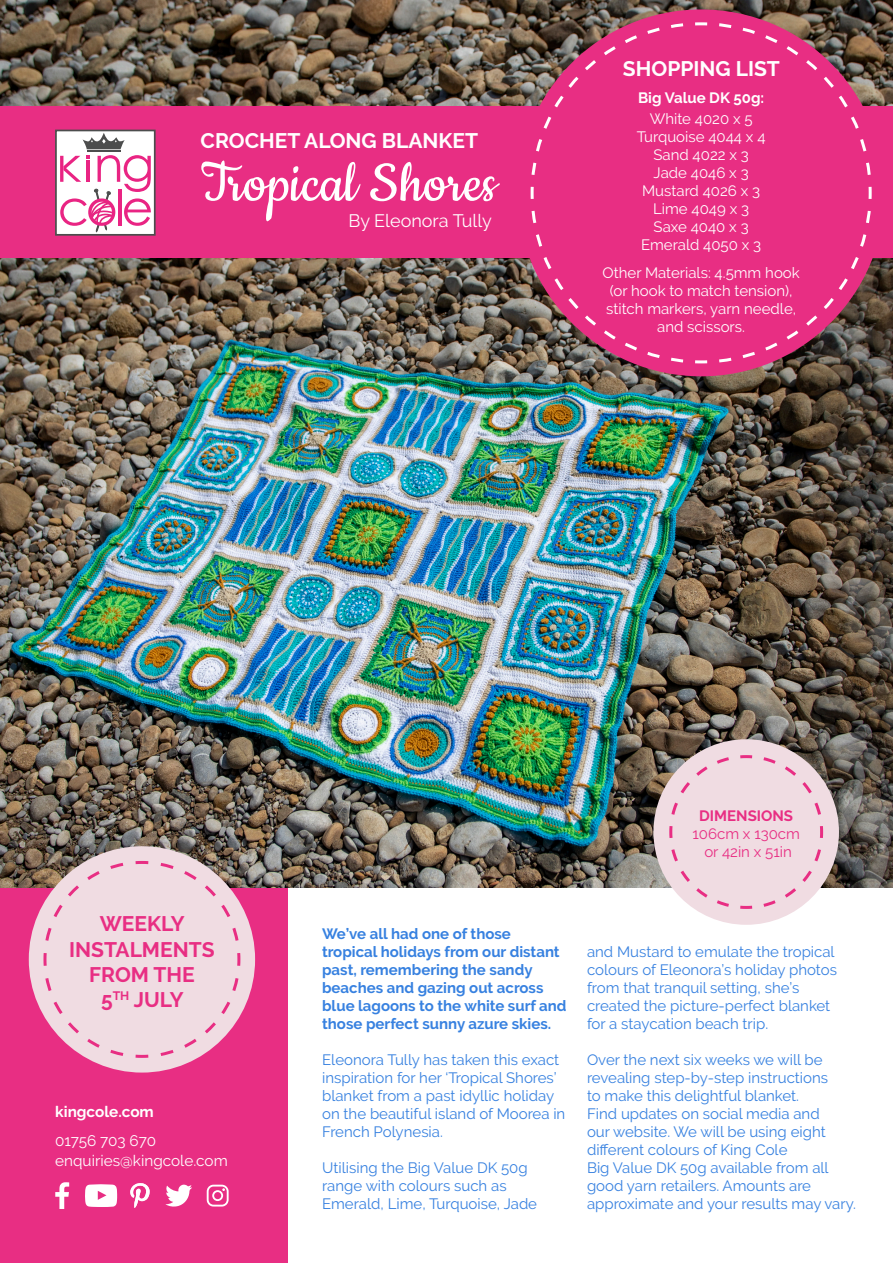
<style>
.page{position:relative;width:893px;height:1263px;background:#fff}
.page>*{position:absolute;margin:0;border:0;box-sizing:border-box;transform-origin:0 0}
.t1{font:64.5px "Cookie";color:#fff}
.t2{font:700 21px "Raleway";color:#fff}
.t3{font:700 21px/25.2px "Raleway";color:#e82e83;text-align:center}
.t4{font:18px "Raleway";color:#fff}
.t5{font:15.3px "Raleway";color:#fff}
.t6{font:700 15.3px "Raleway";color:#fff}
.t7{font:15px/18px "Raleway";color:#3781e0}
.t8{font:15px/18px "Raleway";color:#fff;text-align:center}
.t9{font:700 15px/18px "Raleway";color:#3781e0}
.t10{font:15px "Raleway";color:#e82e83}
.t11{font:700 15px "Raleway";color:#fff}
.t12{font:700 15px "Raleway";color:#e82e83}
</style>
<div class="page">
<div style="left:0;top:867px;width:287px;height:396px;background:#e82e83"></div>
<img style="left:0;top:0;width:893px;height:106px">
<img style="left:0;top:258px;width:893px;height:629px">
<div style="left:0;top:106px;width:893px;height:152px;background:#e82e83"></div>
<div style="left:56px;top:130px;width:99px;height:105px;background:#fff"></div>
<div style="left:55px;top:130px;width:101px;height:106px;border:2px solid #4c4d4d"></div>
<svg style="left:83px;top:133px;width:42px;height:16px"></svg>
<hr style="left:87px;top:151px;width:34px;height:1px;background:#4c4d4d">
<svg style="left:60px;top:155px;width:91px;height:78px"></svg>
<div style="left:653px;top:739px;width:186px;height:186px;background:#f0dce2;border-radius:50%"></div>
<svg style="left:668px;top:754px;width:157px;height:156px"></svg>
<div style="left:518px;top:9px;width:366px;height:367px;background:#e82e83;border-radius:50%"></div>
<svg style="left:529px;top:21px;width:344px;height:344px"></svg>
<svg style="left:55px;top:1182px;width:14px;height:27px"></svg>
<svg style="left:207px;top:1185px;width:22px;height:21px"></svg>
<svg style="left:130px;top:1183px;width:20px;height:25px"></svg>
<svg style="left:85px;top:1184px;width:32px;height:23px"></svg>
<svg style="left:165px;top:1185px;width:27px;height:21px"></svg>
<div style="left:29px;top:846px;width:226px;height:226px;background:#f0dce2;border-radius:50%"></div>
<svg style="left:42px;top:859px;width:200px;height:200px"></svg>
<p class="t2" style="left:201px;top:129px;width:279px">CROCHET ALONG BLANKET</p>
<p class="t1" style="left:201px;top:150px;width:297px">Tropical Shores</p>
<p class="t4" style="left:349px;top:210px;width:145px">By Eleonora Tully</p>
<p class="t2" style="left:623px;top:56px;width:158px">SHOPPING LIST</p>
<p class="t11" style="left:638px;top:89px;width:128px">Big Value DK 50g:</p>
<p class="t8" style="left:650px;top:110px;width:104px">White 4020 x 5</p>
<p class="t8" style="left:637px;top:128px;width:130px">Turquoise 4044 x 4</p>
<p class="t8" style="left:653px;top:146px;width:97px">Sand 4022 x 3</p>
<p class="t8" style="left:654px;top:164px;width:97px">Jade 4046 x 3</p>
<p class="t8" style="left:642px;top:182px;width:120px">Mustard 4026 x 3</p>
<p class="t8" style="left:653px;top:200px;width:97px">Lime 4049 x 3</p>
<p class="t8" style="left:654px;top:218px;width:97px">Saxe 4040 x 3</p>
<p class="t8" style="left:641px;top:236px;width:122px">Emerald 4050 x 3</p>
<p class="t8" style="left:602px;top:264px;width:199px">Other Materials: 4.5mm hook (or hook to match tension),</p>
<p class="t8" style="left:606px;top:300px;width:192px">stitch markers, yarn needle, and scissors.</p>
<p class="t3" style="left:69px;top:911px;width:147px">WEEKLY<br>INSTALMENTS<br>FROM THE<br>5<sup>TH</sup> JULY</p>
<p class="t6" style="left:55px;top:1103px;width:100px">kingcole.com</p>
<p class="t5" style="left:55px;top:1131px;width:102px">01756 703 670</p>
<p class="t5" style="left:55px;top:1151px;width:174px">enquiries@kingcole.com</p>
<p class="t12" style="left:699px;top:807px;width:95px">DIMENSIONS</p>
<p class="t10" style="left:692px;top:825px;width:109px">106cm x 130cm</p>
<p class="t10" style="left:704px;top:843px;width:89px">or 42in x 51in</p>
<p class="t9" style="left:322px;top:925px;width:246px">We’ve all had one of those tropical holidays from our distant past, remembering the sandy beaches and gazing out across blue lagoons to the white surf and those perfect sunny azure skies.</p>
<p class="t7" style="left:322px;top:1050px;width:245px">Eleonora Tully has taken this exact inspiration for her ‘Tropical Shores’ blanket from a past idyllic holiday on the beautiful island of Moorea in<br>French Polynesia.</p>
<p class="t7" style="left:322px;top:1158px;width:216px">Utilising the Big Value DK 50g range with colours such as<br>Emerald, Lime, Turquoise, Jade</p>
<p class="t7" style="left:587px;top:942px;width:251px">and Mustard to emulate the tropical colours of Eleonora’s holiday photos from that tranquil setting, she’s created the picture-perfect blanket for a staycation beach trip.</p>
<p class="t7" style="left:587px;top:1050px;width:270px">Over the next six weeks we will be revealing step-by-step instructions<br>to make this delightful blanket.<br>Find updates on social media and<br>our website. We will be using eight different colours of King Cole<br>Big Value DK 50g available from all good yarn retailers. Amounts are approximate and your results may vary.</p>
</div>
